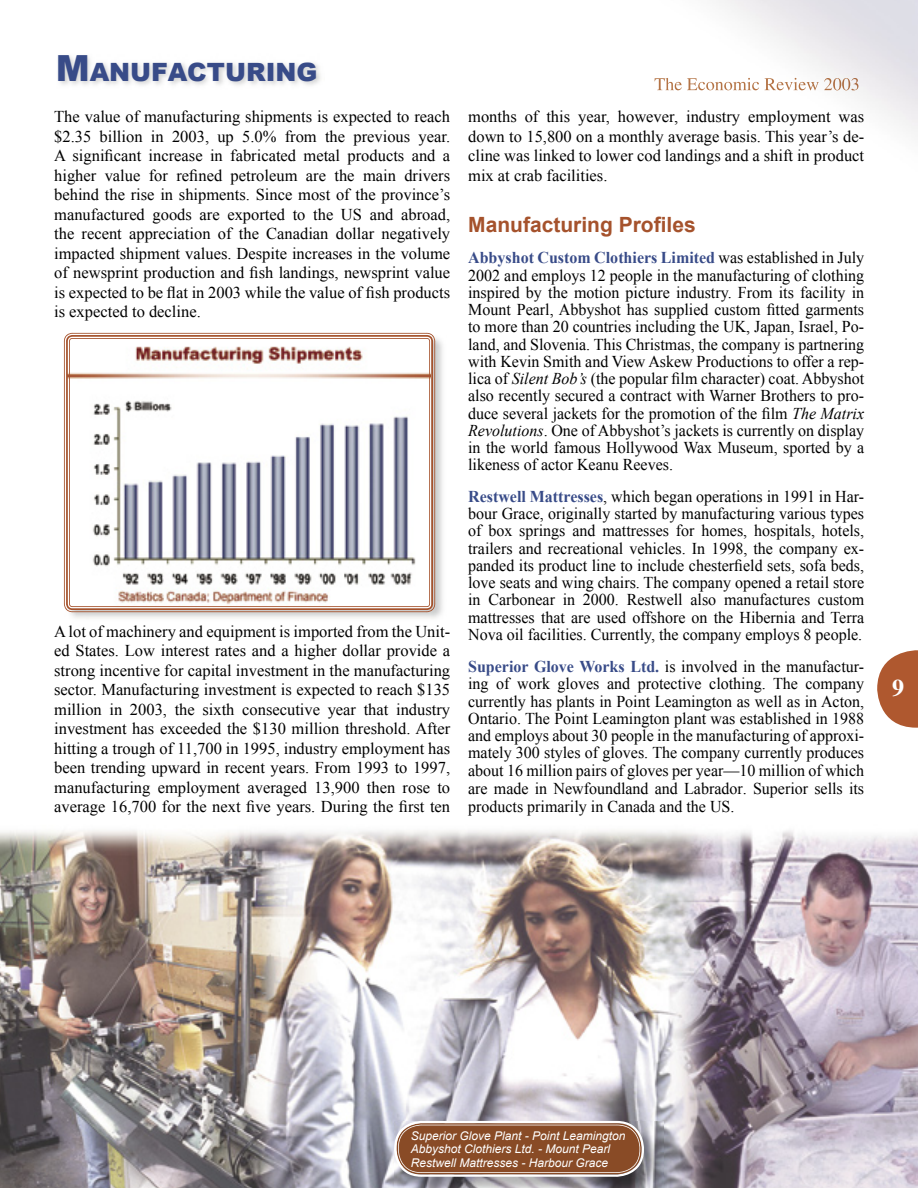
<style>
.page{position:relative;width:918px;height:1188px;background:#fff}
.page>*{position:absolute;margin:0;border:0;box-sizing:border-box;transform-origin:0 0}
.t1{font:900 25.2px "Arial";color:#384b88}
.t2{font:700 24px "Times";color:#fff}
.t3{font:700 21px "Arial";color:#a5522c}
.t4{font:16.5px/19.5px "Times New Roman";color:#000;text-align:justify}
.t5{font:italic 12px/13.5px "Arial";color:#fff}
.s1{font-size:36px}
.s2{font-weight:700;color:#384b88}
.s3{font-style:italic}
</style>
<div class="page">
<img style="left:63px;top:332px;width:45px;height:272px">
<img style="left:655px;top:78px;width:203px;height:12px">
<img style="left:0;top:830px;width:918px;height:358px">
<svg style="left:877px;top:650px;width:41px;height:78px"></svg>
<img style="left:70px;top:338px;width:373px;height:281px">
<svg style="left:64px;top:333px;width:371px;height:279px"></svg>
<svg style="left:66px;top:335px;width:367px;height:275px"></svg>
<svg style="left:69px;top:338px;width:361px;height:269px"></svg>
<img style="left:395px;top:1121px;width:269px;height:67px">
<svg style="left:394px;top:1121px;width:250px;height:56px;background:#976446"></svg>
<h1 class="t1" style="left:56px;top:54px;width:263px"><span class="s1">M</span>ANUFACTURING</h1>
<p class="t4" style="left:54px;top:107px;width:398px">The value of manufacturing shipments is expected to reach $2.35 billion in 2003, up 5.0% from the previous year.<br>A significant increase in fabricated metal products and a higher value for refined petroleum are the main drivers behind the rise in shipments. Since most of the province’s manufactured goods are exported to the US and abroad, the recent appreciation of the Canadian dollar negatively impacted shipment values. Despite increases in the volume of newsprint production and fish landings, newsprint value is expected to be flat in 2003 while the value of fish products is expected to decline.</p>
<p class="t4" style="left:54px;top:621px;width:398px">A lot of machinery and equipment is imported from the Unit&shy;ed States. Low interest rates and a higher dollar provide a strong incentive for capital investment in the manufacturing sector. Manufacturing investment is expected to reach $135 million in 2003, the sixth consecutive year that industry investment has exceeded the $130 million threshold. After hitting a trough of 11,700 in 1995, industry employment has been trending upward in recent years. From 1993 to 1997, manufacturing employment averaged 13,900 then rose to average 16,700 for the next five years. During the first ten</p>
<p class="t4" style="left:468px;top:107px;width:398px">months of this year, however, industry employment was down to 15,800 on a monthly average basis. This year’s de&shy;cline was linked to lower cod landings and a shift in product mix at crab facilities.</p>
<p class="t3" style="left:468px;top:210px;width:229px">Manufacturing Profiles</p>
<p class="t4" style="left:468px;top:249px;width:398px;line-height:17.2px"><span class="s2">Abbyshot Custom Clothiers Limited</span> was established in July 2002 and employs 12 people in the manufacturing of clothing inspired by the motion picture industry. From its facility in Mount Pearl, Abbyshot has supplied custom fitted garments to more than 20 countries including the UK, Japan, Israel, Po&shy;land, and Slovenia. This Christmas, the company is partnering with Kevin Smith and View Askew Productions to offer a rep&shy;lica of <span class="s3">Silent Bob’s</span> (the popular film character) coat. Abbyshot also recently secured a contract with Warner Brothers to pro&shy;duce several jackets for the promotion of the film <span class="s3">The Matrix Revolutions</span>. One of Abbyshot’s jackets is currently on display in the world famous Hollywood Wax Museum, sported by a likeness of actor Keanu Reeves.</p>
<p class="t4" style="left:468px;top:487px;width:398px;line-height:17.2px"><span class="s2">Restwell Mattresses</span>, which began operations in 1991 in Har&shy;bour Grace, originally started by manufacturing various types of box springs and mattresses for homes, hospitals, hotels, trailers and recreational vehicles. In 1998, the company ex&shy;panded its product line to include chesterfield sets, sofa beds, love seats and wing chairs. The company opened a retail store in Carbonear in 2000. Restwell also manufactures custom mattresses that are used offshore on the Hibernia and Terra Nova oil facilities. Currently, the company employs 8 people.</p>
<p class="t4" style="left:468px;top:658px;width:398px;line-height:17.4px"><span class="s2">Superior Glove Works Ltd.</span> is involved in the manufactur&shy;ing of work gloves and protective clothing. The company currently has plants in Point Leamington as well as in Acton, Ontario. The Point Leamington plant was established in 1988 and employs about 30 people in the manufacturing of approxi&shy;mately 300 styles of gloves. The company currently produces about 16 million pairs of gloves per year—10 million of which are made in Newfoundland and Labrador. Superior sells its products primarily in Canada and the US.</p>
<h2 class="t2" style="left:892px;top:674px;width:13px">9</h2>
<p class="t5" style="left:411px;top:1129px;width:216px">Superior Glove Plant - Point Leamington<br>Abbyshot Clothiers Ltd. - Mount Pearl<br>Restwell Mattresses - Harbour Grace</p>
</div>
